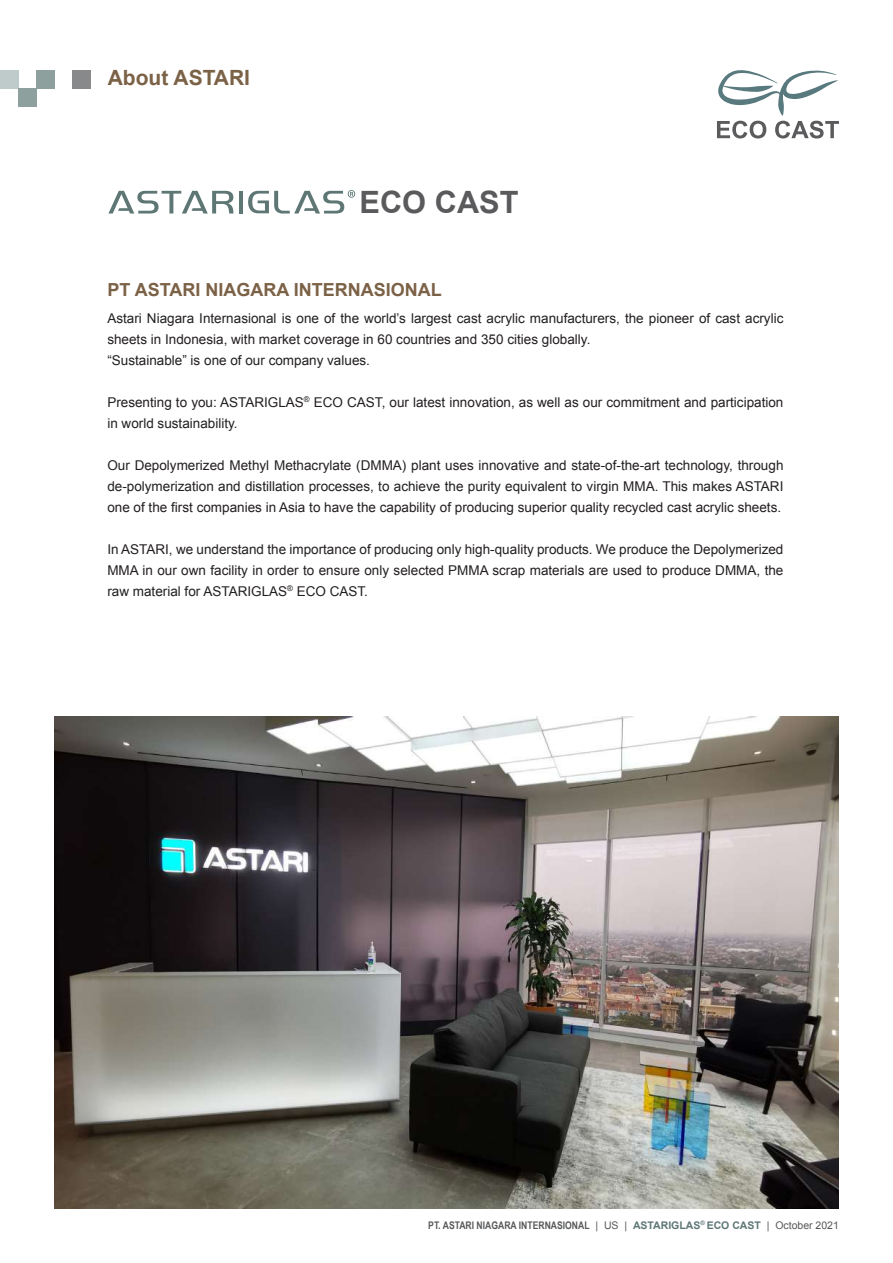
<style>
.page{position:relative;width:893px;height:1263px;background:#fff}
.page>*{position:absolute;margin:0;border:0;box-sizing:border-box;transform-origin:0 0}
.t1{font:700 30.75px "Arial";color:#5a595c}
.t2{font:700 21px "Arial";color:#7b6146}
.t3{font:700 18px "Arial";color:#7b6146}
.t4{font:13.5px/21px "Arial";color:#231f20}
.t5{font:700 10.5px "Arial Narrow";color:#57585a}
.s1{font-family:"Arial";font-weight:400}
.s2{font-family:"Arial";color:#5e7775}
</style>
<div class="page">
<hr style="left:239px;top:191px;width:4px;height:22px;background:#5e7775">
<svg style="left:108px;top:191px;width:125px;height:22px"></svg>
<svg style="left:248px;top:190px;width:107px;height:23px"></svg>
<div style="left:0;top:71px;width:18px;height:18px;background:#becbca"></div>
<div style="left:72px;top:71px;width:18px;height:18px;background:#88898b"></div>
<div style="left:18px;top:89px;width:18px;height:18px;background:#8ea09e"></div>
<div style="left:36px;top:71px;width:18px;height:18px;background:#8ea09e"></div>
<svg style="left:717px;top:70px;width:122px;height:68px"></svg>
<img style="left:54px;top:716px;width:785px;height:493px">
<h2 class="t2" style="left:108px;top:64px;width:144px">About ASTARI</h2>
<h1 class="t1" style="left:360px;top:182px;width:160px">ECO CAST</h1>
<h3 class="t3" style="left:107px;top:277px;width:336px">PT ASTARI NIAGARA INTERNASIONAL</h3>
<p class="t4" style="left:107px;top:308px;width:678px">Astari Niagara Internasional is one of the world’s largest cast acrylic manufacturers, the pioneer of cast acrylic sheets in Indonesia, with market coverage in 60 countries and 350 cities globally.<br>“Sustainable” is one of our company values.</p>
<p class="t4" style="left:107px;top:392px;width:678px">Presenting to you: ASTARIGLAS<sup>®</sup> ECO CAST, our latest innovation, as well as our commitment and participation in world sustainability.</p>
<p class="t4" style="left:107px;top:455px;width:678px;text-align:justify">Our Depolymerized Methyl Methacrylate (DMMA) plant uses innovative and state-of-the-art technology, through de-polymerization and distillation processes, to achieve the purity equivalent to virgin MMA. This makes ASTARI one of the first companies in Asia to have the capability of producing superior quality recycled cast acrylic sheets.</p>
<p class="t4" style="left:107px;top:539px;width:678px;text-align:justify">In ASTARI, we understand the importance of producing only high-quality products. We produce the Depolymerized MMA in our own facility in order to ensure only selected PMMA scrap materials are used to produce DMMA, the raw material for ASTARIGLAS<sup>®</sup> ECO CAST.</p>
<p class="t5" style="left:428px;top:1217px;width:412px">PT. ASTARI NIAGARA INTERNASIONAL <span class="s1">| US |</span> <span class="s2">ASTARIGLAS</span><sup>®</sup> <span class="s2">ECO CAST</span> <span class="s1">| October 2021</span></p>
</div>
